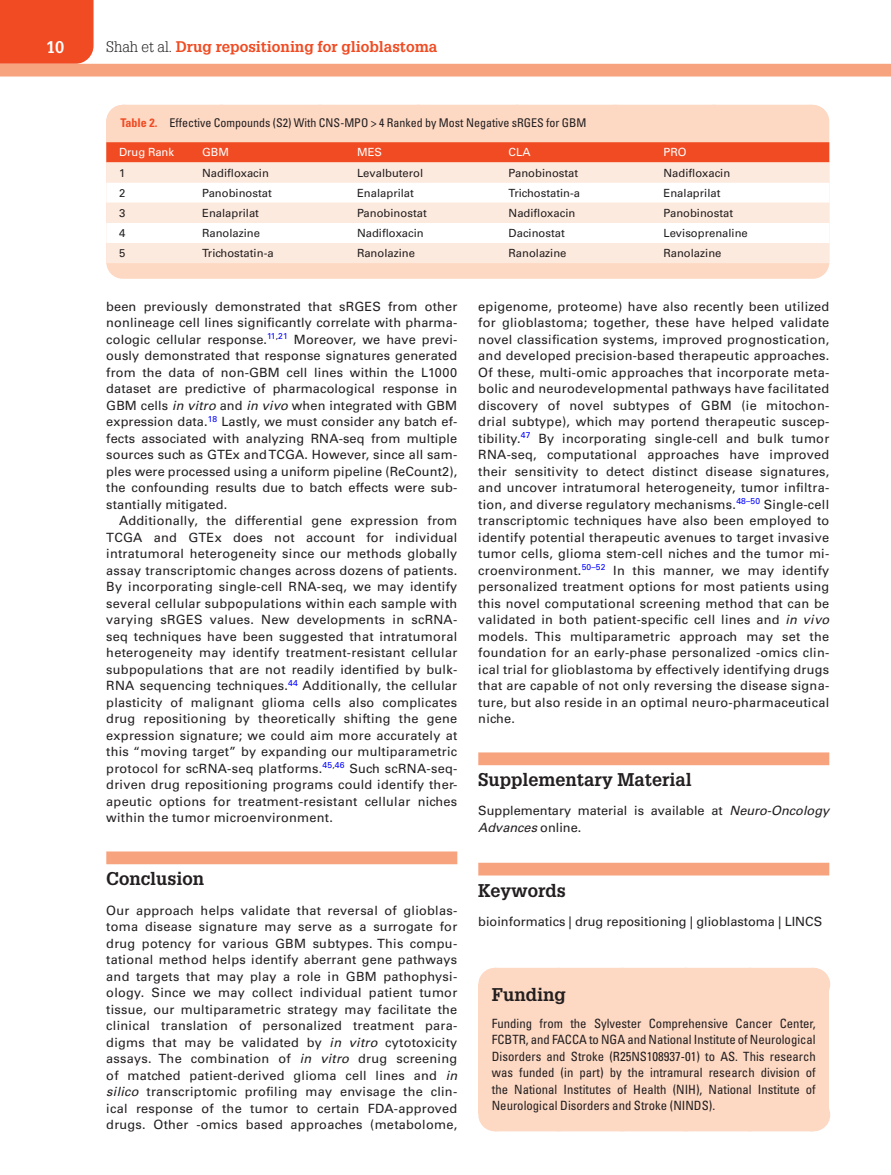
<style>
.page{position:relative;width:891px;height:1175px;background:#fff}
.page>*{position:absolute;margin:0;border:0;box-sizing:border-box;transform-origin:0 0}
.Supp_Head{font:700 18px "Glypha LT Std";color:#231f20}
.HeadA{font:700 18px "Glypha LT Std";color:#231f20}
.EM_Head{font:700 18px "Glypha LT Std";color:#231f20}
.t1{font:700 16.5px "Glypha LT Std";color:#fff}
.t2{font:700 15px "Glypha LT Std";color:#f04b22}
.Text{font:12.75px/16.5px "Univers LT Std";letter-spacing:.01em;color:#231f20;text-align:justify}
.TextInd{font:12.75px/16.5px "Univers LT Std";letter-spacing:.02em;color:#231f20;text-align:justify}
.EM_Text{font:condensed 12.75px/16.5px "Univers LT Std";color:#231f20;text-align:justify}
.Supp_Text{font:12.75px/16.5px "Univers LT Std";color:#231f20}
.TabTitle{font:condensed 12px "Univers LT Std";color:#231f20}
.TabBody{font:11.25px "Univers LT Std";color:#231f20}
.TabBody1{font:11.25px "Univers LT Std";color:#231f20}
.TabBody2{font:11.25px "Univers LT Std";color:#231f20}
.TableHeader{font:11.25px "Univers LT Std";color:#fff}
.s1{font-weight:300;color:#231f20}
.s2{font-weight:700;color:#f04b22}
.s3{font-style:italic}
</style>
<div class="page">
<div style="left:0;top:0;width:94px;height:64px;background:#f04b22"></div>
<div style="left:0;top:64px;width:891px;height:12px;background:#f7a37d"></div>
<div style="left:106px;top:851px;width:351px;height:13px;background:#f7a37d"></div>
<div style="left:478px;top:752px;width:351px;height:13px;background:#f7a37d"></div>
<div style="left:478px;top:862px;width:351px;height:13px;background:#f7a37d"></div>
<div style="left:478px;top:985px;width:351px;height:33px;background:#fdd8c3"></div>
<div style="left:495px;top:967px;width:318px;height:33px;background:#fdd8c3"></div>
<svg style="left:558px;top:967px;width:223px;height:1px"></svg>
<hr style="left:813px;top:967px;width:1px;height:33px;background:#fdd8c3">
<div style="left:478px;top:1015px;width:351px;height:98px;background:#fdd8c3"></div>
<div style="left:495px;top:1098px;width:318px;height:33px;background:#fdd8c3"></div>
<hr style="left:813px;top:1098px;width:1px;height:33px;background:#fdd8c3">
<div style="left:106px;top:105px;width:723px;height:174px;background:#fdd8c3;border-radius:16px"></div>
<svg style="left:106px;top:105px;width:723px;height:57px"></svg>
<div style="left:106px;top:162px;width:723px;height:101px;background:#fdeade"></div>
<svg style="left:106px;top:182px;width:723px;height:61px;background:#fef7f3"></svg>
<p class="t1" style="left:46px;top:37px;width:20px">10</p>
<p class="t2" style="left:106px;top:37px;width:333px"><span class="s1">Shah et al.</span> Drug repositioning for glioblastoma</p>
<p class="TabTitle" style="left:121px;top:115px;width:468px"><span class="s2">Table 2.</span> Effective Compounds (S2) With CNS-MPO &gt; 4 Ranked by Most Negative sRGES for GBM</p>
<p class="TableHeader" style="left:119px;top:146px;width:57px">Drug Rank</p>
<p class="TableHeader" style="left:202px;top:146px;width:28px">GBM</p>
<p class="TableHeader" style="left:357px;top:146px;width:26px">MES</p>
<p class="TableHeader" style="left:509px;top:146px;width:23px">CLA</p>
<p class="TableHeader" style="left:664px;top:146px;width:25px">PRO</p>
<p class="TabBody1" style="left:119px;top:166px;width:8px">1</p>
<p class="TabBody1" style="left:202px;top:166px;width:68px">Nadifloxacin</p>
<p class="TabBody1" style="left:357px;top:166px;width:68px">Levalbuterol</p>
<p class="TabBody1" style="left:509px;top:166px;width:71px">Panobinostat</p>
<p class="TabBody1" style="left:664px;top:166px;width:68px">Nadifloxacin</p>
<p class="TabBody" style="left:119px;top:186px;width:8px">2</p>
<p class="TabBody" style="left:202px;top:186px;width:71px">Panobinostat</p>
<p class="TabBody" style="left:357px;top:186px;width:58px">Enalaprilat</p>
<p class="TabBody" style="left:509px;top:186px;width:73px">Trichostatin-a</p>
<p class="TabBody" style="left:664px;top:186px;width:58px">Enalaprilat</p>
<p class="TabBody" style="left:119px;top:206px;width:8px">3</p>
<p class="TabBody" style="left:202px;top:206px;width:58px">Enalaprilat</p>
<p class="TabBody" style="left:357px;top:206px;width:71px">Panobinostat</p>
<p class="TabBody" style="left:509px;top:206px;width:68px">Nadifloxacin</p>
<p class="TabBody" style="left:664px;top:206px;width:71px">Panobinostat</p>
<p class="TabBody" style="left:119px;top:226px;width:8px">4</p>
<p class="TabBody" style="left:202px;top:226px;width:59px">Ranolazine</p>
<p class="TabBody" style="left:357px;top:226px;width:68px">Nadifloxacin</p>
<p class="TabBody" style="left:509px;top:226px;width:58px">Dacinostat</p>
<p class="TabBody" style="left:664px;top:226px;width:86px">Levisoprenaline</p>
<p class="TabBody2" style="left:119px;top:246px;width:8px">5</p>
<p class="TabBody2" style="left:202px;top:246px;width:73px">Trichostatin-a</p>
<p class="TabBody2" style="left:357px;top:246px;width:59px">Ranolazine</p>
<p class="TabBody2" style="left:509px;top:246px;width:59px">Ranolazine</p>
<p class="TabBody2" style="left:664px;top:246px;width:59px">Ranolazine</p>
<p class="Text" style="left:106px;top:298px;width:353px">been previously demonstrated that sRGES from other nonlineage cell lines significantly correlate with pharma&shy;cologic cellular response.<sup>11</sup><sup>,</sup><sup>21</sup> Moreover, we have previ&shy;ously demonstrated that response signatures generated from the data of non-GBM cell lines within the L1000 dataset are predictive of pharmacological response in GBM cells <span class="s3">in vitro</span> and <span class="s3">in vivo</span> when integrated with GBM expression data.<sup>18</sup> Lastly, we must consider any batch ef&shy;fects associated with analyzing RNA-seq from multiple sources such as GTEx and TCGA. However, since all sam&shy;ples were processed using a uniform pipeline (ReCount2), the confounding results due to batch effects were sub&shy;stantially mitigated.</p>
<p class="TextInd" style="left:106px;top:512px;width:353px;text-indent:13px">Additionally, the differential gene expression from TCGA and GTEx does not account for individual intratumoral heterogeneity since our methods globally assay transcriptomic changes across dozens of patients.<br>By incorporating single-cell RNA-seq, we may identify several cellular subpopulations within each sample with varying sRGES values. New developments in scRNA&shy;seq techniques have been suggested that intratumoral heterogeneity may identify treatment-resistant cellular subpopulations that are not readily identified by bulk-RNA sequencing techniques.<sup>44</sup> Additionally, the cellular plasticity of malignant glioma cells also complicates drug repositioning by theoretically shifting the gene expression signature; we could aim more accurately at this “moving target” by expanding our multiparametric protocol for scRNA-seq platforms.<sup>45</sup><sup>,</sup><sup>46</sup> Such scRNA-seq&shy;driven drug repositioning programs could identify ther&shy;apeutic options for treatment-resistant cellular niches within the tumor microenvironment.</p>
<h2 class="HeadA" style="left:106px;top:867px;width:100px">Conclusion</h2>
<p class="Text" style="left:106px;top:901px;width:353px">Our approach helps validate that reversal of glioblas&shy;toma disease signature may serve as a surrogate for drug potency for various GBM subtypes. This compu&shy;tational method helps identify aberrant gene pathways and targets that may play a role in GBM pathophysi&shy;ology. Since we may collect individual patient tumor tissue, our multiparametric strategy may facilitate the clinical translation of personalized treatment para&shy;digms that may be validated by <span class="s3">in vitro</span> cytotoxicity assays. The combination of <span class="s3">in vitro</span> drug screening of matched patient-derived glioma cell lines and <span class="s3">in silico</span> transcriptomic profiling may envisage the clin&shy;ical response of the tumor to certain FDA-approved drugs. Other -omics based approaches (metabolome,</p>
<p class="Text" style="left:478px;top:298px;width:353px">epigenome, proteome) have also recently been utilized for glioblastoma; together, these have helped validate novel classification systems, improved prognostication, and developed precision-based therapeutic approaches.<br>Of these, multi-omic approaches that incorporate meta&shy;bolic and neurodevelopmental pathways have facilitated discovery of novel subtypes of GBM (ie mitochon&shy;drial subtype), which may portend therapeutic suscep&shy;tibility.<sup>47</sup> By incorporating single-cell and bulk tumor RNA-seq, computational approaches have improved their sensitivity to detect distinct disease signatures, and uncover intratumoral heterogeneity, tumor infiltra&shy;tion, and diverse regulatory mechanisms.<sup>48–50</sup> Single-cell transcriptomic techniques have also been employed to identify potential therapeutic avenues to target invasive tumor cells, glioma stem-cell niches and the tumor mi&shy;croenvironment.<sup>50–52</sup> In this manner, we may identify personalized treatment options for most patients using this novel computational screening method that can be validated in both patient-specific cell lines and <span class="s3">in vivo </span>models. This multiparametric approach may set the foundation for an early-phase personalized -omics clin&shy;ical trial for glioblastoma by effectively identifying drugs that are capable of not only reversing the disease signa&shy;ture, but also reside in an optimal neuro-pharmaceutical niche.</p>
<h3 class="Supp_Head" style="left:478px;top:768px;width:215px">Supplementary Material</h3>
<p class="Supp_Text" style="left:478px;top:802px;width:353px">Supplementary material is available at <span class="s3">Neuro-Oncology<br>Advances</span> online.</p>
<h2 class="HeadA" style="left:478px;top:879px;width:89px">Keywords</h2>
<p class="Text" style="left:478px;top:913px;width:345px">bioinformatics | drug repositioning | glioblastoma | LINCS</p>
<h3 class="EM_Head" style="left:492px;top:983px;width:76px">Funding</h3>
<p class="EM_Text" style="left:492px;top:1014px;width:326px">Funding from the Sylvester Comprehensive Cancer Center, FCBTR, and FACCA to NGA and National Institute of Neurological Disorders and Stroke (R25NS108937-01) to AS. This research was funded (in part) by the intramural research division of the National Institutes of Health (NIH), National Institute of Neurological Disorders and Stroke (NINDS).</p>
</div>
